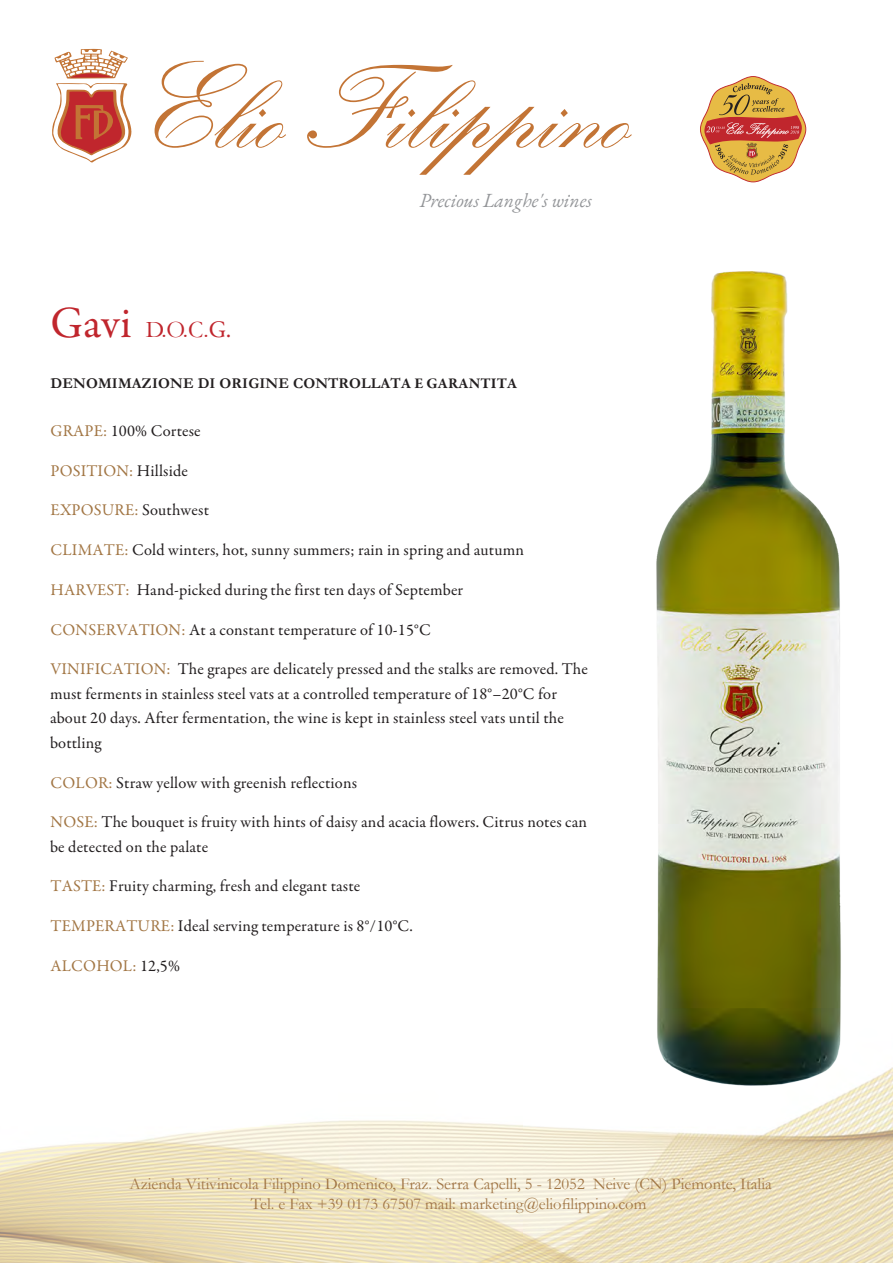
<style>
.page{position:relative;width:893px;height:1263px;background:#fff}
.page>*{position:absolute;margin:0;border:0;box-sizing:border-box;transform-origin:0 0}
.t1{font:24px "Garamond";color:#c0262d}
.t2{font:italic 19.5px "EB Garamond";color:#939598}
.t3{font:16.5px/24.5px "Garamond Premr Pro";letter-spacing:.01em;color:#221e1f}
.t4{font:16.5px/19.8px "Garamond";color:#a17544;text-align:center}
.t5{font:16.5px "Garamond Premr Pro";letter-spacing:.01em;color:#a27644}
.t6{font:700 15px "Garamond";letter-spacing:.01em;color:#231f20}
.s1{font-family:"Garamond Premr Pro";font-size:45px}
.s2{font-family:"Garamond Premr Pro"}
.s3{color:#a27644}
.s4{color:#221e1f}
</style>
<div class="page">
<img style="left:0;top:1067px;width:893px;height:196px">
<svg style="left:700px;top:76px;width:106px;height:106px"></svg>
<svg style="left:155px;top:61px;width:131px;height:87px"></svg>
<svg style="left:307px;top:65px;width:325px;height:110px"></svg>
<svg style="left:52px;top:48px;width:80px;height:115px"></svg>
<img style="left:637px;top:271px;width:223px;height:814px">
<p class="t2" style="left:419px;top:188px;width:174px">Precious Langhe's wines</p>
<p class="t1" style="left:51px;top:313px;width:182px"><span class="s1">Gavi</span> D.O.C.<span class="s2">G.</span></p>
<p class="t6" style="left:51px;top:373px;width:468px">DENOMIMAZIONE DI ORIGINE CONTROLLAT<span class="s2">A E GARANTITA</span></p>
<p class="t3" style="left:51px;top:419px;width:152px"><span class="s3">GRAPE:</span> 100% Cortese</p>
<p class="t5" style="left:51px;top:460px;width:139px">POSITION: <span class="s4">Hillside</span></p>
<p class="t5" style="left:51px;top:500px;width:160px">EXPOSURE: <span class="s4">Southwest</span></p>
<p class="t3" style="left:51px;top:538px;width:475px"><span class="s3">CLIMATE:</span> Cold winters, hot, sunny summers; rain in spring and autumn</p>
<p class="t3" style="left:51px;top:578px;width:414px"><span class="s3">HARVEST:</span> Hand-picked during the first ten days of September</p>
<p class="t3" style="left:51px;top:618px;width:382px"><span class="s3">CONSERVATION:</span> At a constant temperature of 10-15°C</p>
<p class="t3" style="left:50px;top:657px;width:539px"><span class="s3">VINIFICATION:</span> The grapes are delicately pressed and the stalks are removed. The must ferments in stainless steel vats at a controlled temperature of 18°–20°C for about 20 days. After fermentation, the wine is kept in stainless steel vats until the bottling</p>
<p class="t3" style="left:51px;top:771px;width:308px"><span class="s3">COLOR:</span> Straw yellow with greenish reflections</p>
<p class="t3" style="left:50px;top:810px;width:539px"><span class="s3">NOSE:</span> The bouquet is fruity with hints of daisy and acacia flowers. Citrus notes can be detected on the palate</p>
<p class="t3" style="left:51px;top:874px;width:311px"><span class="s3">TASTE:</span> Fruity charming, fresh and elegant taste</p>
<p class="t3" style="left:51px;top:914px;width:364px"><span class="s3">TEMPERATURE:</span> Ideal serving temperature is 8°/10°C.</p>
<p class="t5" style="left:51px;top:956px;width:131px">ALCOHOL: <span class="s4">12,5%</span></p>
<p class="t4" style="left:130px;top:1174px;width:644px">Azienda Vitivinicola Filippino Domenico, Fraz. Serra Capelli, 5 - 12052 Neive (CN) Piemonte, Italia<br>Tel. e Fax +39 0173 67507 mail: marketing@eliofilippino.com</p>
</div>
